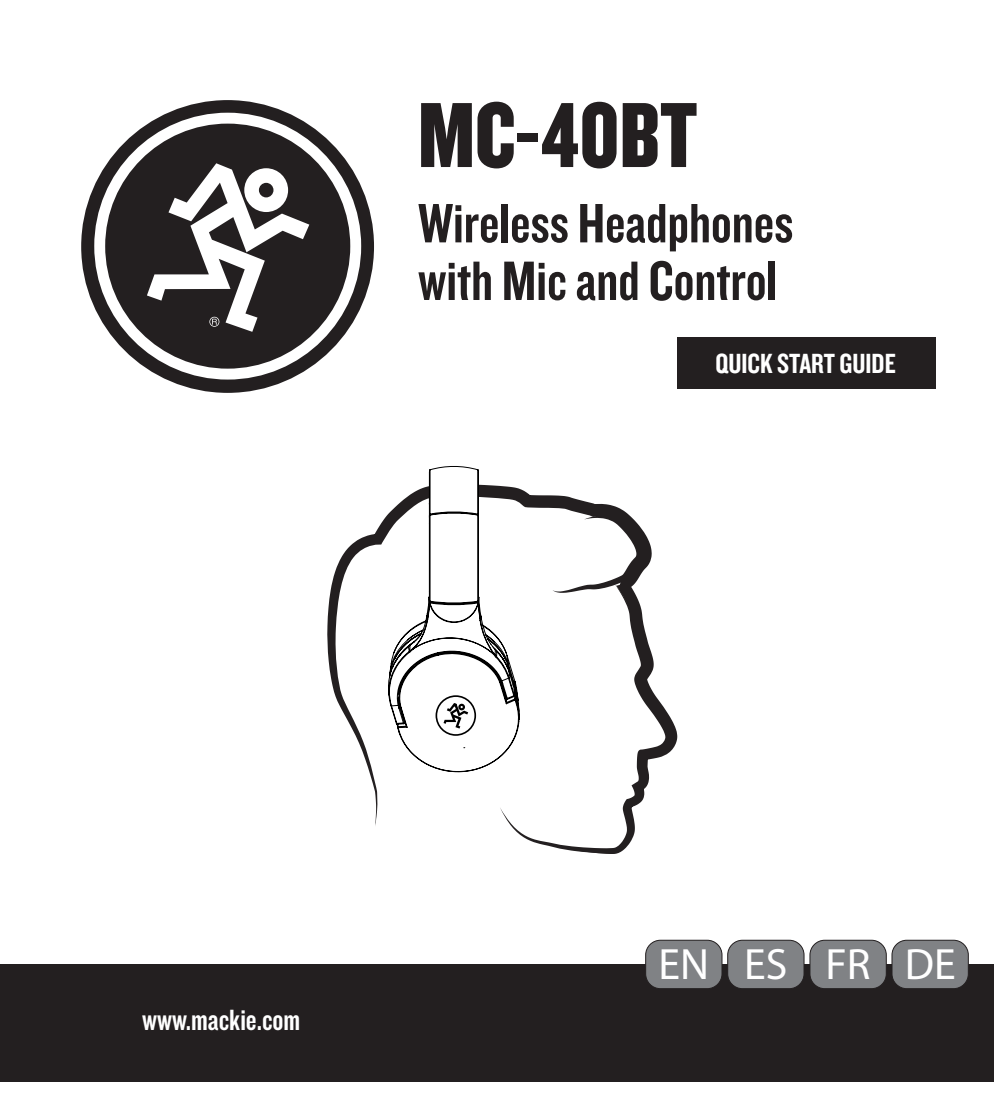
<style>
.page{position:relative;width:994px;height:1109px;background:#fff}
.page>*{position:absolute;margin:0;border:0;box-sizing:border-box;transform-origin:0 0}
.t1{font:96px "Knockout 69 Full Liteweight";color:#231f20}
.FRONT_COVER{font:57.6px/57.6px "Knockout 49 Liteweight";color:#231f20}
.t2{font:44px "Myriad";color:#fff}
.Call_outs_-_Main_Hea{font:30.4px "Knockout 49 Liteweight";color:#fff}
.t3{font:28.8px "Knockout 49 Liteweight";color:#fff}
</style>
<div class="page">
<div style="left:0;top:964px;width:994px;height:117px;background:#231f20"></div>
<div style="left:81px;top:100px;width:293px;height:293px;background:#231f20;border-radius:50%"></div>
<svg style="left:94px;top:113px;width:267px;height:267px"></svg>
<svg style="left:327px;top:489px;width:350px;height:365px"></svg>
<svg style="left:334px;top:495px;width:335px;height:356px"></svg>
<svg style="left:552px;top:515px;width:90px;height:68px"></svg>
<svg style="left:500px;top:583px;width:171px;height:270px"></svg>
<svg style="left:387px;top:466px;width:133px;height:308px"></svg>
<div style="left:645px;top:940px;width:77px;height:48px;background:#808285;border-radius:15px"></div>
<div style="left:645px;top:940px;width:77px;height:49px;border:1px solid #231f20;border-radius:15px"></div>
<div style="left:727px;top:940px;width:77px;height:48px;background:#808285;border-radius:15px"></div>
<div style="left:727px;top:940px;width:77px;height:49px;border:1px solid #231f20;border-radius:15px"></div>
<div style="left:810px;top:940px;width:76px;height:48px;background:#808285;border-radius:15px"></div>
<div style="left:809px;top:940px;width:77px;height:49px;border:1px solid #231f20;border-radius:15px"></div>
<div style="left:892px;top:940px;width:76px;height:48px;background:#808285;border-radius:15px"></div>
<div style="left:891px;top:940px;width:77px;height:49px;border:1px solid #231f20;border-radius:15px"></div>
<div style="left:677px;top:337px;width:258px;height:51px;background:#231f20"></div>
<p class="t1" style="left:418px;top:75px;width:281px">MC-40BT</p>
<p class="FRONT_COVER" style="left:418px;top:192px;width:377px">Wireless Headphones with Mic and Control</p>
<p class="t3" style="left:715px;top:346px;width:182px">QUICK START GUIDE</p>
<p class="Call_outs_-_Main_Hea" style="left:142px;top:1001px;width:160px">www.mackie.com</p>
<p class="t2" style="left:658px;top:942px;width:299px">EN ES FR DE</p>
</div>
